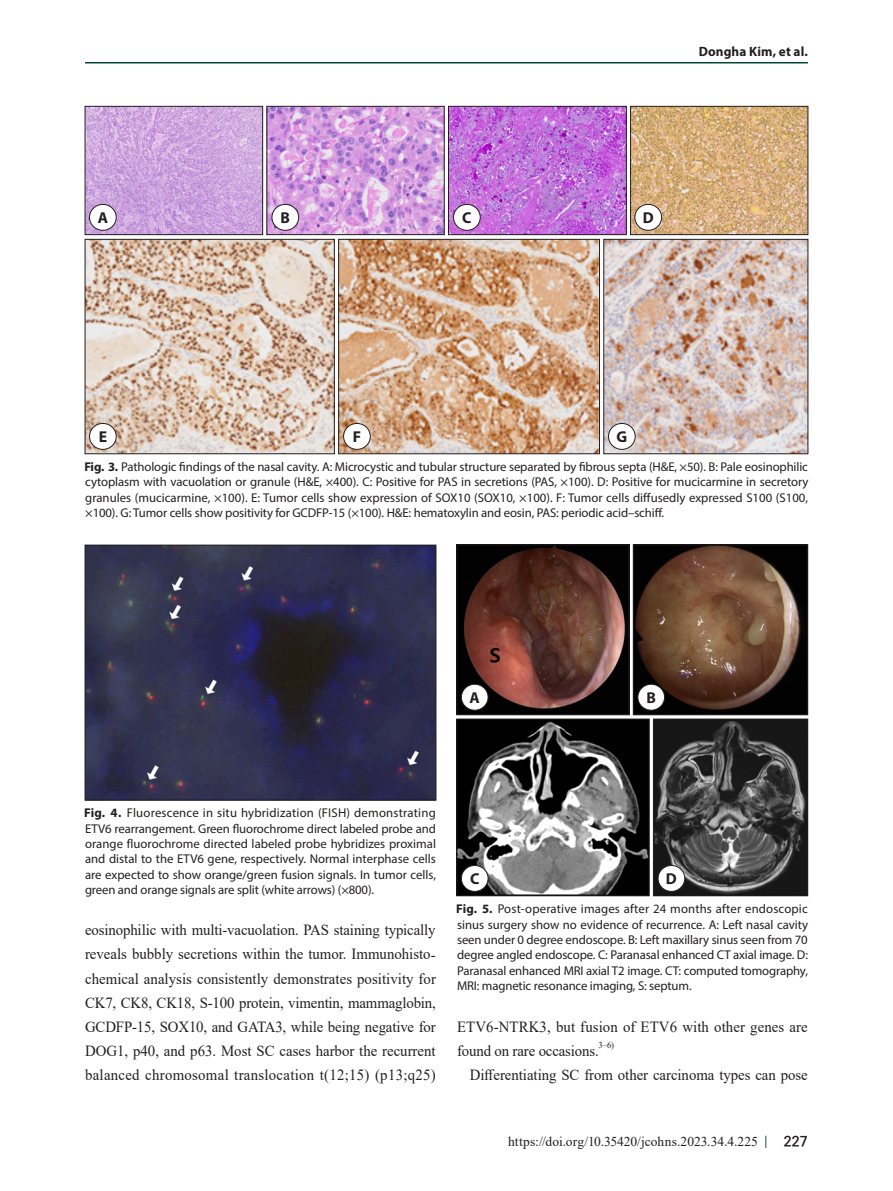
<style>
.page{position:relative;width:893px;height:1191px;background:#fff}
.page>*{position:absolute;margin:0;border:0;box-sizing:border-box;transform-origin:0 0}
.t1{font:700 15.75px "Myriad Pro";color:#231f20}
.t2{font:15.45px/24px "Times New Roman";letter-spacing:.005em;color:#231f20;text-align:justify;scale:.96 1}
.t3{font:13.5px "Times New Roman";color:#231f20}
.t4{font:700 13.5px "Myriad Pro";letter-spacing:.01em;color:#231f20}
.t5{font:12.75px/15.3px "Myriad Pro";letter-spacing:-.01em;color:#231f20;text-align:justify}
.t6{font:9px "Times New Roman";color:#231f20;scale:.96 1}
.s1{font-weight:700}
.s2{font-weight:700;color:#01492b}
.s3{font-family:"Ko Pub World Dotum";font-weight:700;font-size:14.25px}
</style>
<div class="page">
<hr style="left:85px;top:62px;width:723px;height:1px;background:#01492b">
<img style="left:87px;top:108px;width:174px;height:125px">
<div style="left:85px;top:106px;width:178px;height:129px;border:1px solid #231f20"></div>
<img style="left:269px;top:108px;width:173px;height:125px">
<div style="left:267px;top:106px;width:177px;height:129px;border:1px solid #231f20"></div>
<img style="left:450px;top:108px;width:175px;height:125px">
<div style="left:448px;top:106px;width:179px;height:129px;border:1px solid #231f20"></div>
<img style="left:632px;top:108px;width:174px;height:125px">
<div style="left:630px;top:106px;width:178px;height:129px;border:1px solid #231f20"></div>
<img style="left:87px;top:241px;width:246px;height:211px">
<div style="left:85px;top:239px;width:250px;height:215px;border:1px solid #231f20"></div>
<img style="left:340px;top:241px;width:258px;height:211px">
<div style="left:338px;top:239px;width:262px;height:215px;border:1px solid #231f20"></div>
<img style="left:606px;top:241px;width:200px;height:211px">
<div style="left:604px;top:239px;width:204px;height:215px;border:1px solid #231f20"></div>
<div style="left:272px;top:204px;width:27px;height:26px;background:#fff;border-radius:50%"></div>
<div style="left:272px;top:204px;width:27px;height:26px;border:1px solid #231f20;border-radius:50%"></div>
<div style="left:90px;top:204px;width:26px;height:26px;background:#fff;border-radius:50%"></div>
<div style="left:89px;top:204px;width:27px;height:26px;border:1px solid #231f20;border-radius:50%"></div>
<div style="left:453px;top:204px;width:27px;height:26px;background:#fff;border-radius:50%"></div>
<div style="left:453px;top:204px;width:27px;height:26px;border:1px solid #231f20;border-radius:50%"></div>
<div style="left:608px;top:423px;width:27px;height:26px;background:#fff;border-radius:50%"></div>
<div style="left:608px;top:423px;width:27px;height:26px;border:1px solid #231f20;border-radius:50%"></div>
<div style="left:344px;top:423px;width:26px;height:26px;background:#fff;border-radius:50%"></div>
<div style="left:343px;top:423px;width:28px;height:26px;border:1px solid #231f20;border-radius:50%"></div>
<div style="left:90px;top:423px;width:26px;height:26px;background:#fff;border-radius:50%"></div>
<div style="left:89px;top:423px;width:27px;height:26px;border:1px solid #231f20;border-radius:50%"></div>
<div style="left:635px;top:204px;width:27px;height:26px;background:#fff;border-radius:50%"></div>
<div style="left:635px;top:204px;width:27px;height:26px;border:1px solid #231f20;border-radius:50%"></div>
<img style="left:87px;top:547px;width:347px;height:251px">
<div style="left:85px;top:545px;width:351px;height:255px;border:1px solid #231f20"></div>
<img style="left:459px;top:546px;width:168px;height:167px">
<div style="left:457px;top:544px;width:172px;height:171px;border:1px solid #231f20"></div>
<img style="left:459px;top:721px;width:188px;height:173px">
<div style="left:457px;top:719px;width:192px;height:177px;border:1px solid #231f20"></div>
<img style="left:635px;top:546px;width:171px;height:167px">
<div style="left:633px;top:544px;width:175px;height:171px;border:1px solid #231f20"></div>
<img style="left:655px;top:721px;width:151px;height:173px">
<div style="left:653px;top:719px;width:155px;height:177px;border:1px solid #231f20"></div>
<div style="left:658px;top:865px;width:27px;height:26px;background:#fff;border-radius:50%"></div>
<div style="left:658px;top:865px;width:27px;height:26px;border:1px solid #231f20;border-radius:50%"></div>
<div style="left:461px;top:684px;width:27px;height:26px;background:#fff;border-radius:50%"></div>
<div style="left:461px;top:684px;width:27px;height:26px;border:1px solid #231f20;border-radius:50%"></div>
<div style="left:638px;top:684px;width:26px;height:26px;background:#fff;border-radius:50%"></div>
<div style="left:638px;top:684px;width:27px;height:26px;border:1px solid #231f20;border-radius:50%"></div>
<div style="left:461px;top:865px;width:27px;height:26px;background:#fff;border-radius:50%"></div>
<div style="left:461px;top:865px;width:27px;height:26px;border:1px solid #231f20;border-radius:50%"></div>
<p class="t1" style="left:98px;top:207px;width:12px">A</p>
<p class="t1" style="left:281px;top:207px;width:11px">B</p>
<p class="t1" style="left:462px;top:207px;width:11px">C</p>
<p class="t4" style="left:699px;top:42px;width:111px">Dongha Kim, et al.</p>
<p class="t1" style="left:643px;top:207px;width:12px">D</p>
<p class="t1" style="left:99px;top:426px;width:10px">E</p>
<p class="t1" style="left:353px;top:426px;width:10px">F</p>
<p class="t1" style="left:616px;top:426px;width:12px">G</p>
<p class="t5" style="left:84px;top:459px;width:725px"><span class="s1">Fig. 3.</span> Pathologic findings of the nasal cavity. A: Microcystic and tubular structure separated by fibrous septa (H&amp;E, ×50). B: Pale eosinophilic cytoplasm with vacuolation or granule (H&amp;E, ×400). C: Positive for PAS in secretions (PAS, ×100). D: Positive for mucicarmine in secretory granules (mucicarmine, ×100). E: Tumor cells show expression of SOX10 (SOX10, ×100). F: Tumor cells diffusedly expressed S100 (S100, ×100). G: Tumor cells show positivity for GCDFP-15 (×100). H&amp;E: hematoxylin and eosin, PAS: periodic acid–schiff.</p>
<p class="t1" style="left:470px;top:687px;width:12px">A</p>
<p class="t1" style="left:646px;top:687px;width:11px">B</p>
<p class="t5" style="left:84px;top:805px;width:353px"><span class="s1">Fig. 4.</span> Fluorescence in situ hybridization (FISH) demonstrating ETV6 rearrangement. Green fluorochrome direct labeled probe and orange fluorochrome directed labeled probe hybridizes proximal and distal to the ETV6 gene, respectively. Normal interphase cells are expected to show orange/green fusion signals. In tumor cells, green and orange signals are split (white arrows) (×800).</p>
<p class="t2" style="left:85px;top:917px;width:367px">eosinophilic with multi-vacuolation. PAS staining typically reveals bubbly secretions within the tumor. Immunohisto&shy;chemical analysis consistently demonstrates positivity for CK7, CK8, CK18, S-100 protein, vimentin, mammaglobin, GCDFP-15, SOX10, and GATA3, while being negative for DOG1, p40, and p63. Most SC cases harbor the recurrent balanced chromosomal translocation t(12;15) (p13;q25)</p>
<p class="t1" style="left:470px;top:868px;width:11px">C</p>
<p class="t5" style="left:456px;top:901px;width:353px"><span class="s1">Fig. 5.</span> Post-operative images after 24 months after endoscopic sinus surgery show no evidence of recurrence. A: Left nasal cavity seen under 0 degree endoscope. B: Left maxillary sinus seen from 70 degree angled endoscope. C: Paranasal enhanced CT axial image. D:<br>Paranasal enhanced MRI axial T2 image. CT: computed tomography, MRI: magnetic resonance imaging, S: septum.</p>
<p class="t1" style="left:666px;top:868px;width:12px">D</p>
<p class="t2" style="left:457px;top:1013px;width:367px">ETV6-NTRK3, but fusion of ETV6 with other genes are found on rare occasions.</p>
<p class="t6" style="left:599px;top:1039px;width:18px">3–6)</p>
<p class="t2" style="left:470px;top:1061px;width:353px">Differentiating SC from other carcinoma types can pose</p>
<p class="t3" style="left:508px;top:1132px;width:301px">https://doi.org/10.35420/jcohns.2023.34.4.225 <span class="s2">|</span> <span class="s3">227</span></p>
</div>
